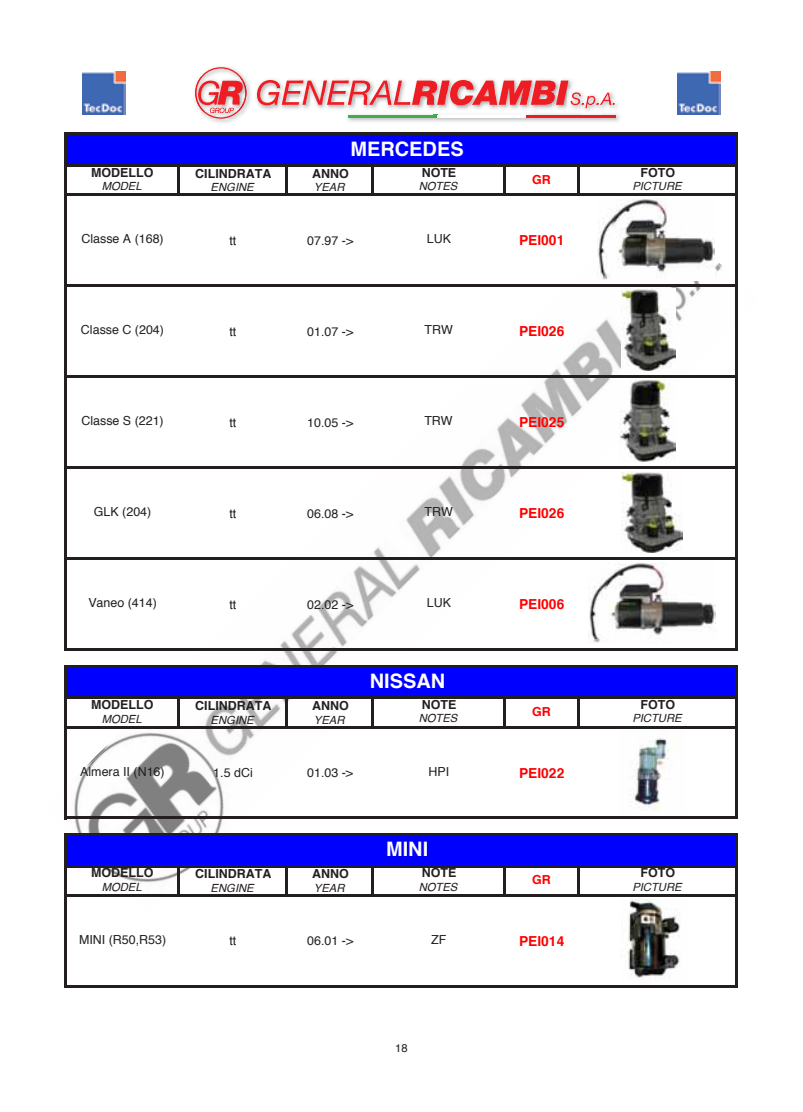
<style>
.page{position:relative;width:803px;height:1112px;background:#fff}
.page>*{position:absolute;margin:0;border:0;box-sizing:border-box;transform-origin:0 0}
.t1{font:700 20px "Helvetica";color:#fff}
.t2{font:700 13.75px "Helvetica";color:#f00}
.t3{font:12.5px "Helvetica";color:#231f20}
.t4{font:700 12.5px "Helvetica";color:#231f20}
.t5{font:700 12.5px "Helvetica";color:#f00}
.t6{font:italic 11.25px "Helvetica";color:#231f20}
.t7{font:11.25px "Helvetica";color:#231f20}
</style>
<div class="page">
<img style="left:64px;top:263px;width:674px;height:634px">
<div style="left:65px;top:134px;width:672px;height:32px;background:#00f"></div>
<div style="left:65px;top:666px;width:672px;height:31px;background:#00f"></div>
<div style="left:65px;top:834px;width:672px;height:32px;background:#00f"></div>
<hr style="left:64px;top:133px;width:3px;height:517px;background:#231f20">
<hr style="left:735px;top:135px;width:3px;height:515px;background:#231f20">
<hr style="left:178px;top:167px;width:2px;height:29px;background:#231f20">
<hr style="left:285px;top:167px;width:2px;height:29px;background:#231f20">
<hr style="left:372px;top:167px;width:2px;height:29px;background:#231f20">
<hr style="left:503px;top:167px;width:2px;height:29px;background:#231f20">
<hr style="left:577px;top:167px;width:2px;height:29px;background:#231f20">
<hr style="left:64px;top:664px;width:3px;height:155px;background:#231f20">
<hr style="left:735px;top:667px;width:3px;height:152px;background:#231f20">
<hr style="left:178px;top:699px;width:2px;height:29px;background:#231f20">
<hr style="left:285px;top:699px;width:2px;height:29px;background:#231f20">
<hr style="left:372px;top:699px;width:2px;height:29px;background:#231f20">
<hr style="left:503px;top:699px;width:2px;height:29px;background:#231f20">
<hr style="left:577px;top:699px;width:2px;height:29px;background:#231f20">
<hr style="left:64px;top:832px;width:3px;height:155px;background:#231f20">
<hr style="left:735px;top:835px;width:3px;height:152px;background:#231f20">
<hr style="left:178px;top:867px;width:2px;height:29px;background:#231f20">
<hr style="left:285px;top:867px;width:2px;height:29px;background:#231f20">
<hr style="left:372px;top:867px;width:2px;height:29px;background:#231f20">
<hr style="left:503px;top:867px;width:2px;height:29px;background:#231f20">
<hr style="left:577px;top:867px;width:2px;height:29px;background:#231f20">
<hr style="left:67px;top:133px;width:671px;height:2px;background:#231f20">
<hr style="left:67px;top:164px;width:671px;height:3px;background:#231f20">
<hr style="left:67px;top:193px;width:671px;height:3px;background:#231f20">
<hr style="left:67px;top:284px;width:671px;height:3px;background:#231f20">
<hr style="left:67px;top:375px;width:671px;height:3px;background:#231f20">
<hr style="left:67px;top:466px;width:671px;height:3px;background:#231f20">
<hr style="left:67px;top:557px;width:671px;height:2px;background:#231f20">
<hr style="left:67px;top:648px;width:671px;height:2px;background:#231f20">
<hr style="left:67px;top:664px;width:671px;height:3px;background:#231f20">
<hr style="left:67px;top:696px;width:671px;height:3px;background:#231f20">
<hr style="left:67px;top:725px;width:671px;height:3px;background:#231f20">
<hr style="left:67px;top:816px;width:671px;height:3px;background:#231f20">
<hr style="left:67px;top:832px;width:671px;height:3px;background:#231f20">
<hr style="left:67px;top:864px;width:671px;height:3px;background:#231f20">
<hr style="left:67px;top:893px;width:671px;height:3px;background:#231f20">
<hr style="left:67px;top:984px;width:671px;height:3px;background:#231f20">
<img style="left:597px;top:199px;width:118px;height:81px">
<img style="left:588px;top:562px;width:128px;height:81px">
<img style="left:627px;top:898px;width:54px;height:81px">
<img style="left:620px;top:379px;width:55px;height:83px">
<img style="left:622px;top:471px;width:60px;height:81px">
<img style="left:622px;top:289px;width:53px;height:81px">
<img style="left:620px;top:729px;width:66px;height:85px">
<img style="left:678px;top:72px;width:42px;height:42px">
<img style="left:83px;top:72px;width:42px;height:42px">
<svg style="left:257px;top:80px;width:363px;height:42px"></svg>
<hr style="left:526px;top:115px;width:89px;height:3px;background:#ee1d23">
<svg style="left:195px;top:67px;width:52px;height:53px"></svg>
<h1 class="t1" style="left:351px;top:131px;width:115px">MERCEDES</h1>
<p class="t4" style="left:422px;top:161px;width:36px">NOTE</p>
<p class="t4" style="left:91px;top:161px;width:64px">MODELLO</p>
<p class="t4" style="left:640px;top:161px;width:36px">FOTO</p>
<p class="t4" style="left:195px;top:162px;width:78px">CILINDRATA</p>
<p class="t4" style="left:312px;top:162px;width:38px">ANNO</p>
<p class="t6" style="left:211px;top:178px;width:45px">ENGINE</p>
<p class="t6" style="left:314px;top:178px;width:32px">YEAR</p>
<p class="t5" style="left:532px;top:168px;width:20px">GR</p>
<p class="t6" style="left:102px;top:177px;width:42px">MODEL</p>
<p class="t6" style="left:419px;top:177px;width:40px">NOTES</p>
<p class="t6" style="left:632px;top:177px;width:51px">PICTURE</p>
<p class="t3" style="left:81px;top:228px;width:84px">Classe A (168)</p>
<p class="t3" style="left:81px;top:319px;width:85px">Classe C (204)</p>
<p class="t3" style="left:427px;top:228px;width:26px">LUK</p>
<p class="t3" style="left:229px;top:229px;width:8px">tt</p>
<p class="t3" style="left:307px;top:229px;width:48px">07.97 -&gt;</p>
<p class="t2" style="left:519px;top:228px;width:47px">PEI001</p>
<p class="t3" style="left:424px;top:319px;width:30px">TRW</p>
<p class="t3" style="left:229px;top:320px;width:8px">tt</p>
<p class="t3" style="left:307px;top:320px;width:48px">01.07 -&gt;</p>
<p class="t2" style="left:519px;top:319px;width:47px">PEI026</p>
<p class="t3" style="left:81px;top:410px;width:84px">Classe S (221)</p>
<p class="t3" style="left:424px;top:410px;width:30px">TRW</p>
<p class="t3" style="left:229px;top:411px;width:8px">tt</p>
<p class="t3" style="left:307px;top:411px;width:48px">10.05 -&gt;</p>
<p class="t2" style="left:519px;top:410px;width:47px">PEI025</p>
<p class="t3" style="left:94px;top:501px;width:59px">GLK (204)</p>
<p class="t3" style="left:424px;top:501px;width:30px">TRW</p>
<p class="t3" style="left:229px;top:502px;width:8px">tt</p>
<p class="t3" style="left:307px;top:502px;width:48px">06.08 -&gt;</p>
<p class="t2" style="left:519px;top:501px;width:47px">PEI026</p>
<p class="t3" style="left:88px;top:592px;width:70px">Vaneo (414)</p>
<p class="t3" style="left:427px;top:592px;width:26px">LUK</p>
<p class="t3" style="left:229px;top:593px;width:8px">tt</p>
<p class="t3" style="left:307px;top:593px;width:48px">02.02 -&gt;</p>
<p class="t2" style="left:519px;top:592px;width:47px">PEI006</p>
<h1 class="t1" style="left:370px;top:662px;width:77px">NISSAN</h1>
<p class="t4" style="left:91px;top:693px;width:64px">MODELLO</p>
<p class="t4" style="left:422px;top:693px;width:36px">NOTE</p>
<p class="t4" style="left:640px;top:693px;width:36px">FOTO</p>
<p class="t4" style="left:195px;top:694px;width:78px">CILINDRATA</p>
<p class="t4" style="left:312px;top:694px;width:38px">ANNO</p>
<p class="t6" style="left:211px;top:710px;width:45px">ENGINE</p>
<p class="t6" style="left:314px;top:710px;width:32px">YEAR</p>
<p class="t5" style="left:532px;top:700px;width:20px">GR</p>
<p class="t6" style="left:419px;top:709px;width:40px">NOTES</p>
<p class="t6" style="left:632px;top:709px;width:51px">PICTURE</p>
<p class="t6" style="left:102px;top:709px;width:42px">MODEL</p>
<p class="t3" style="left:80px;top:760px;width:86px">Almera II (N16)</p>
<p class="t3" style="left:429px;top:760px;width:22px">HPI</p>
<p class="t3" style="left:213px;top:761px;width:41px">1.5 dCi</p>
<p class="t3" style="left:307px;top:761px;width:48px">01.03 -&gt;</p>
<p class="t2" style="left:519px;top:760px;width:47px">PEI022</p>
<h1 class="t1" style="left:386px;top:831px;width:44px">MINI</h1>
<p class="t4" style="left:91px;top:861px;width:64px">MODELLO</p>
<p class="t4" style="left:422px;top:861px;width:36px">NOTE</p>
<p class="t6" style="left:102px;top:877px;width:42px">MODEL</p>
<p class="t6" style="left:419px;top:877px;width:40px">NOTES</p>
<p class="t4" style="left:195px;top:862px;width:78px">CILINDRATA</p>
<p class="t4" style="left:312px;top:862px;width:38px">ANNO</p>
<p class="t6" style="left:211px;top:878px;width:45px">ENGINE</p>
<p class="t6" style="left:314px;top:878px;width:32px">YEAR</p>
<p class="t5" style="left:532px;top:868px;width:20px">GR</p>
<p class="t3" style="left:79px;top:928px;width:89px">MINI (R50,R53)</p>
<p class="t3" style="left:431px;top:928px;width:17px">ZF</p>
<p class="t3" style="left:229px;top:929px;width:8px">tt</p>
<p class="t3" style="left:307px;top:929px;width:48px">06.01 -&gt;</p>
<p class="t2" style="left:519px;top:928px;width:47px">PEI014</p>
<p class="t7" style="left:395px;top:1038px;width:14px">18</p>
<p class="t4" style="left:640px;top:861px;width:36px">FOTO</p>
<p class="t6" style="left:632px;top:877px;width:51px">PICTURE</p>
</div>
